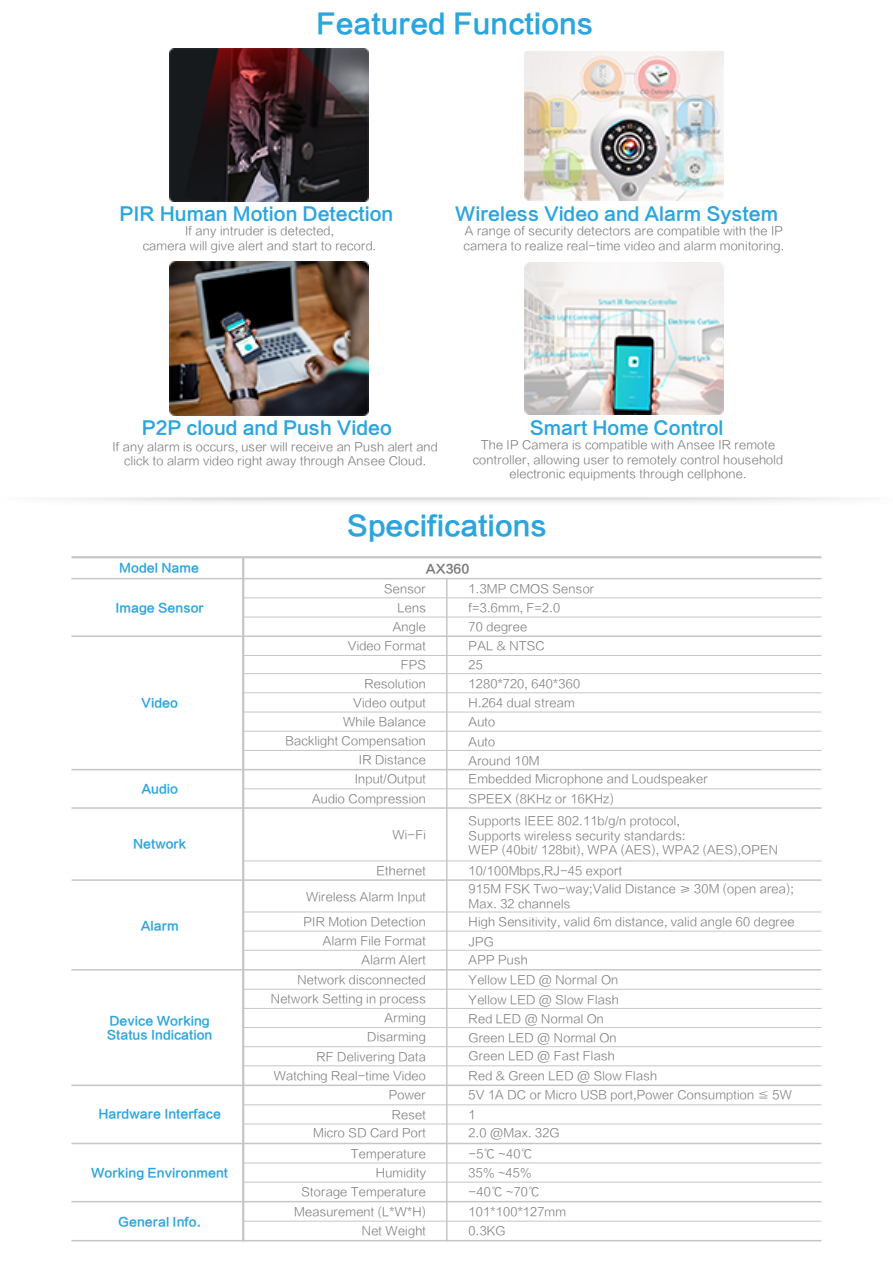
<style>
.page{position:relative;width:893px;height:1263px;background:#fff}
.page>*{position:absolute;margin:0;border:0;box-sizing:border-box;transform-origin:0 0}
.t1{font:27px "FZLTZHK GBK1 0";color:#2aa5dd}
.t2{font:18px "FZLTZHK GBK1 0";color:#2aa5de}
.t3{font:12px/14.4px "FZLTXHK GBK1 0";color:#787878}
.t4{font:12px/14.4px "FZLTZHK GBK1 0";color:#2ba4dd}
.t5{font:12px "FZLTZHK GBK1 0";color:#787878}
</style>
<div class="page">
<img style="left:524px;top:52px;width:200px;height:149px">
<img style="left:170px;top:262px;width:198px;height:153px">
<img style="left:524px;top:262px;width:200px;height:153px">
<hr style="left:71px;top:556px;width:750px;height:2px;background:#c6c6c6">
<hr style="left:71px;top:578px;width:750px;height:1px;background:#c6c6c6">
<hr style="left:242px;top:597px;width:579px;height:1px;background:#c6c6c6">
<hr style="left:242px;top:655px;width:579px;height:1px;background:#c6c6c6">
<hr style="left:242px;top:692px;width:579px;height:1px;background:#c6c6c6">
<hr style="left:242px;top:731px;width:579px;height:1px;background:#c6c6c6">
<hr style="left:242px;top:617px;width:579px;height:1px;background:#c6c6c6">
<hr style="left:242px;top:673px;width:579px;height:1px;background:#c6c6c6">
<hr style="left:242px;top:712px;width:579px;height:1px;background:#c6c6c6">
<hr style="left:242px;top:750px;width:579px;height:1px;background:#c6c6c6">
<hr style="left:243px;top:788px;width:578px;height:1px;background:#c6c6c6">
<hr style="left:242px;top:860px;width:580px;height:1px;background:#c6c6c6">
<hr style="left:242px;top:911px;width:579px;height:1px;background:#c6c6c6">
<hr style="left:242px;top:931px;width:579px;height:1px;background:#c6c6c6">
<hr style="left:72px;top:879px;width:750px;height:2px;background:#c6c6c6">
<hr style="left:242px;top:989px;width:580px;height:1px;background:#c6c6c6">
<hr style="left:243px;top:1104px;width:579px;height:1px;background:#c6c6c6">
<hr style="left:243px;top:1162px;width:579px;height:1px;background:#c6c6c6">
<hr style="left:242px;top:950px;width:580px;height:1px;background:#c6c6c6">
<hr style="left:242px;top:1008px;width:580px;height:1px;background:#c6c6c6">
<hr style="left:243px;top:1123px;width:579px;height:1px;background:#c6c6c6">
<hr style="left:243px;top:1182px;width:579px;height:1px;background:#c6c6c6">
<hr style="left:243px;top:1221px;width:579px;height:1px;background:#c6c6c6">
<hr style="left:71px;top:635px;width:750px;height:2px;background:#c6c6c6">
<hr style="left:71px;top:769px;width:750px;height:1px;background:#c6c6c6">
<hr style="left:71px;top:807px;width:750px;height:2px;background:#c6c6c6">
<hr style="left:71px;top:969px;width:750px;height:1px;background:#c6c6c6">
<hr style="left:71px;top:1084px;width:750px;height:2px;background:#c6c6c6">
<hr style="left:71px;top:1143px;width:750px;height:1px;background:#c6c6c6">
<hr style="left:71px;top:1201px;width:750px;height:1px;background:#c6c6c6">
<hr style="left:71px;top:1240px;width:750px;height:1px;background:#c6c6c6">
<hr style="left:446px;top:578px;width:2px;height:663px;background:#c6c6c6">
<hr style="left:242px;top:558px;width:2px;height:683px;background:#c6c6c6">
<img style="left:170px;top:48px;width:199px;height:153px">
<hr style="left:242px;top:1027px;width:580px;height:1px;background:#c6c6c6">
<hr style="left:242px;top:1046px;width:580px;height:1px;background:#c6c6c6">
<hr style="left:242px;top:1065px;width:580px;height:1px;background:#c6c6c6">
<h1 class="t1" style="left:316px;top:9px;width:279px">Featured Functions</h1>
<h2 class="t2" style="left:119px;top:204px;width:275px">PIR Human Motion Detection</h2>
<p class="t3" style="left:143px;top:224px;width:236px;text-align:center">If any intruder is detected,<br>camera will give alert and start to record.</p>
<h2 class="t2" style="left:455px;top:204px;width:324px">Wireless Video and Alarm System</h2>
<p class="t3" style="left:463px;top:224px;width:323px">A range of security detectors are compatible with the IP camera to realize real-time video and alarm monitoring.</p>
<h2 class="t2" style="left:142px;top:418px;width:252px">P2P cloud and Push Video</h2>
<h2 class="t2" style="left:530px;top:418px;width:195px">Smart Home Control</h2>
<p class="t3" style="left:113px;top:439px;width:327px;text-align:center">If any alarm is occurs, user will receive an Push alert and click to alarm video right away through Ansee Cloud.</p>
<p class="t3" style="left:473px;top:438px;width:312px;text-align:center">The IP Camera is compatible with Ansee IR remote controller, allowing user to remotely control household electronic equipments through cellphone.</p>
<h1 class="t1" style="left:347px;top:511px;width:202px">Specifications</h1>
<p class="t4" style="left:119px;top:561px;width:81px">Model Name</p>
<p class="t5" style="left:426px;top:562px;width:45px">AX360</p>
<p class="t4" style="left:115px;top:601px;width:90px">Image Sensor</p>
<p class="t3" style="left:469px;top:581px;width:127px">1.3MP CMOS Sensor</p>
<p class="t3" style="left:384px;top:582px;width:43px">Sensor</p>
<p class="t3" style="left:397px;top:600px;width:30px">Lens</p>
<p class="t3" style="left:469px;top:599px;width:113px;line-height:19px">f=3.6mm, F=2.0<br>70 degree<br>PAL &amp; NTSC<br>25<br>1280*720, 640*360<br>H.264 dual stream<br>Auto<br>Auto</p>
<p class="t3" style="left:393px;top:620px;width:35px">Angle</p>
<p class="t3" style="left:348px;top:639px;width:80px">Video Format</p>
<p class="t3" style="left:401px;top:658px;width:27px">FPS</p>
<p class="t3" style="left:364px;top:676px;width:63px">Resolution</p>
<p class="t4" style="left:141px;top:696px;width:38px">Video</p>
<p class="t3" style="left:353px;top:696px;width:74px">Video output</p>
<p class="t3" style="left:343px;top:715px;width:85px">While Balance</p>
<p class="t3" style="left:286px;top:733px;width:142px">Backlight Compensation</p>
<p class="t4" style="left:141px;top:782px;width:38px">Audio</p>
<p class="t4" style="left:133px;top:837px;width:55px">Network</p>
<p class="t4" style="left:141px;top:918px;width:39px">Alarm</p>
<p class="t4" style="left:107px;top:1014px;width:107px">Device Working<br>Status Indication</p>
<p class="t4" style="left:98px;top:1107px;width:124px">Hardware Interface</p>
<p class="t4" style="left:91px;top:1165px;width:138px">Working Environment</p>
<p class="t4" style="left:118px;top:1214px;width:84px">General Info.</p>
<p class="t3" style="left:359px;top:753px;width:69px">IR Distance</p>
<p class="t3" style="left:469px;top:753px;width:73px">Around 10M</p>
<p class="t3" style="left:355px;top:772px;width:73px">Input/Output</p>
<p class="t3" style="left:469px;top:772px;width:241px">Embedded Microphone and Loudspeaker</p>
<p class="t3" style="left:312px;top:792px;width:116px">Audio Compression</p>
<p class="t3" style="left:469px;top:792px;width:147px">SPEEX (8KHz or 16KHz)</p>
<p class="t3" style="left:392px;top:827px;width:35px">Wi-Fi</p>
<p class="t3" style="left:469px;top:814px;width:311px">Supports IEEE 802.11b/g/n protocol,<br>Supports wireless security standards:<br>WEP (40bit/ 128bit), WPA (AES), WPA2 (AES),OPEN</p>
<p class="t3" style="left:376px;top:864px;width:51px">Ethernet</p>
<p class="t3" style="left:306px;top:889px;width:122px">Wireless Alarm Input</p>
<p class="t3" style="left:469px;top:862px;width:327px;line-height:18.5px">10/100Mbps,RJ-45 export<br>915M FSK Two-way;Valid Distance ≥ 30M (open area);</p>
<p class="t3" style="left:469px;top:897px;width:104px">Max. 32 channels</p>
<p class="t3" style="left:304px;top:915px;width:124px">PIR Motion Detection</p>
<p class="t3" style="left:469px;top:915px;width:328px">High Sensitivity, valid 6m distance, valid angle 60 degree</p>
<p class="t3" style="left:323px;top:934px;width:105px">Alarm File Format</p>
<p class="t3" style="left:469px;top:934px;width:27px">JPG</p>
<p class="t3" style="left:362px;top:953px;width:66px">Alarm Alert</p>
<p class="t3" style="left:469px;top:953px;width:61px">APP Push</p>
<p class="t3" style="left:297px;top:973px;width:130px">Network disconnected</p>
<p class="t3" style="left:469px;top:973px;width:151px">Yellow LED @ Normal On</p>
<p class="t3" style="left:271px;top:990px;width:157px;line-height:19.2px;text-align:right">Network Setting in process<br>Arming<br>Disarming<br>RF Delivering Data</p>
<p class="t3" style="left:469px;top:990px;width:152px;line-height:18.9px">Yellow LED @ Slow Flash<br>Red LED @ Normal On<br>Green LED @ Normal On<br>Green LED @ Fast Flash</p>
<p class="t3" style="left:274px;top:1069px;width:154px">Watching Real-time Video</p>
<p class="t3" style="left:469px;top:1069px;width:190px">Red &amp; Green LED @ Slow Flash</p>
<p class="t3" style="left:389px;top:1088px;width:39px">Power</p>
<p class="t3" style="left:469px;top:1088px;width:325px">5V 1A DC or Micro USB port,Power Consumption ≦ 5W</p>
<p class="t3" style="left:392px;top:1108px;width:36px">Reset</p>
<p class="t3" style="left:469px;top:1107px;width:9px">1</p>
<p class="t3" style="left:313px;top:1126px;width:115px">Micro SD Card Port</p>
<p class="t3" style="left:469px;top:1126px;width:93px">2.0 @Max. 32G</p>
<p class="t3" style="left:351px;top:1147px;width:77px">Temperature</p>
<p class="t3" style="left:469px;top:1147px;width:66px">-5℃ ~40℃</p>
<p class="t3" style="left:376px;top:1166px;width:52px">Humidity</p>
<p class="t3" style="left:294px;top:1205px;width:134px">Measurement (L*W*H)</p>
<p class="t3" style="left:301px;top:1185px;width:126px">Storage Temperature</p>
<p class="t3" style="left:362px;top:1224px;width:66px">Net Weight</p>
<p class="t3" style="left:469px;top:1166px;width:65px">35% ~45%</p>
<p class="t3" style="left:469px;top:1205px;width:99px">101*100*127mm</p>
<p class="t3" style="left:469px;top:1185px;width:73px">-40℃ ~70℃</p>
<p class="t3" style="left:469px;top:1224px;width:39px">0.3KG</p>
</div>
